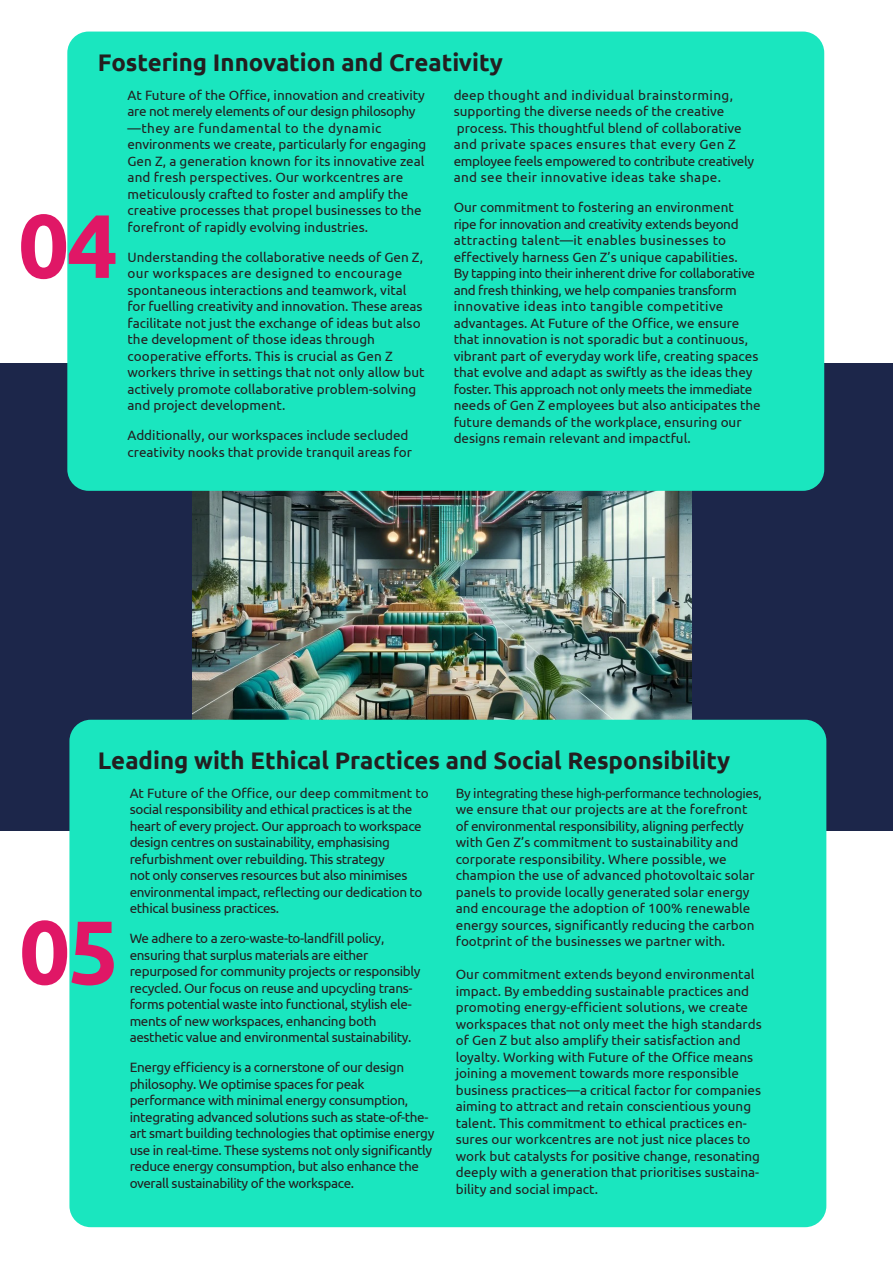
<style>
.page{position:relative;width:893px;height:1263px;background:#fff}
.page>*{position:absolute;margin:0;border:0;box-sizing:border-box;transform-origin:0 0}
.t1{font:700 90px "Ubuntu";color:#e01766}
.t2{font:700 24px "Ubuntu";color:#231f20}
.t3{font:13.5px/16.5px "Ubuntu";color:#231f20}
.t4{font:13.5px/16.5px "Ubuntu";letter-spacing:-.025em;color:#231f20}
</style>
<div class="page">
<div style="left:0;top:364px;width:893px;height:467px;background:#1c264a"></div>
<img style="left:192px;top:491px;width:500px;height:229px">
<div style="left:67px;top:32px;width:757px;height:459px;background:#1ae6bf;border-radius:21px"></div>
<div style="left:69px;top:720px;width:757px;height:507px;background:#1ae6bf;border-radius:21px"></div>
<p class="t2" style="left:98px;top:48px;width:407px">Fostering Innovation and Creativity</p>
<p class="t1" style="left:18px;top:191px;width:101px">04</p>
<p class="t3" style="left:128px;top:86px;width:300px">At Future of the Office, innovation and creativity are not merely elements of our design philosophy —they are fundamental to the dynamic environments we create, particularly for engaging Gen Z, a generation known for its innovative zeal and fresh perspectives. Our workcentres are meticulously crafted to foster and amplify the creative processes that propel businesses to the forefront of rapidly evolving industries.</p>
<p class="t3" style="left:128px;top:248px;width:299px">Understanding the collaborative needs of Gen Z, our workspaces are designed to encourage spontaneous interactions and teamwork, vital for fuelling creativity and innovation. These areas facilitate not just the exchange of ideas but also the development of those ideas through cooperative efforts. This is crucial as Gen Z workers thrive in settings that not only allow but actively promote collaborative problem-solving and project development.</p>
<p class="t3" style="left:128px;top:427px;width:286px">Additionally, our workspaces include secluded creativity nooks that provide tranquil areas for</p>
<p class="t3" style="left:454px;top:86px;width:302px">deep thought and individual brainstorming, supporting the diverse needs of the creative process. This thoughtful blend of collaborative and private spaces ensures that every Gen Z employee feels empowered to contribute creatively and see their innovative ideas take shape.</p>
<p class="t3" style="left:454px;top:199px;width:309px">Our commitment to fostering an environment<br>ripe for innovation and creativity extends beyond attracting talent—it enables businesses to effectively harness Gen Z’s unique capabilities.<br>By tapping into their inherent drive for collaborative and fresh thinking, we help companies transform innovative ideas into tangible competitive advantages. At Future of the Office, we ensure that innovation is not sporadic but a continuous, vibrant part of everyday work life, creating spaces that evolve and adapt as swiftly as the ideas they foster. This approach not only meets the immediate needs of Gen Z employees but also anticipates the future demands of the workplace, ensuring our designs remain relevant and impactful.</p>
<p class="t2" style="left:98px;top:746px;width:634px">Leading with Ethical Practices and Social Responsibility</p>
<p class="t1" style="left:19px;top:897px;width:101px">05</p>
<p class="t4" style="left:130px;top:784px;width:300px">At Future of the Office, our deep commitment to social responsibility and ethical practices is at the heart of every project. Our approach to workspace design centres on sustainability, emphasising refurbishment over rebuilding. This strategy<br>not only conserves resources but also minimises environmental impact, reflecting our dedication to ethical business practices.</p>
<p class="t4" style="left:130px;top:930px;width:292px">We adhere to a zero-waste-to-landfill policy, ensuring that surplus materials are either repurposed for community projects or responsibly recycled. Our focus on reuse and upcycling trans&shy;forms potential waste into functional, stylish ele&shy;ments of new workspaces, enhancing both aesthetic value and environmental sustainability.</p>
<p class="t4" style="left:130px;top:1059px;width:306px">Energy efficiency is a cornerstone of our design philosophy. We optimise spaces for peak performance with minimal energy consumption, integrating advanced solutions such as state-of-the&shy;art smart building technologies that optimise energy use in real-time. These systems not only significantly reduce energy consumption, but also enhance the overall sustainability of the workspace.</p>
<p class="t3" style="left:456px;top:784px;width:308px">By integrating these high-performance technologies, we ensure that our projects are at the forefront of environmental responsibility, aligning perfectly with Gen Z’s commitment to sustainability and corporate responsibility. Where possible, we champion the use of advanced photovoltaic solar panels to provide locally generated solar energy and encourage the adoption of 100% renewable energy sources, significantly reducing the carbon footprint of the businesses we partner with.</p>
<p class="t3" style="left:456px;top:966px;width:307px">Our commitment extends beyond environmental impact. By embedding sustainable practices and promoting energy-efficient solutions, we create workspaces that not only meet the high standards of Gen Z but also amplify their satisfaction and loyalty. Working with Future of the Office means joining a movement towards more responsible business practices—a critical factor for companies aiming to attract and retain conscientious young talent. This commitment to ethical practices en&shy;sures our workcentres are not just nice places to work but catalysts for positive change, resonating deeply with a generation that prioritises sustaina&shy;bility and social impact.</p>
</div>
